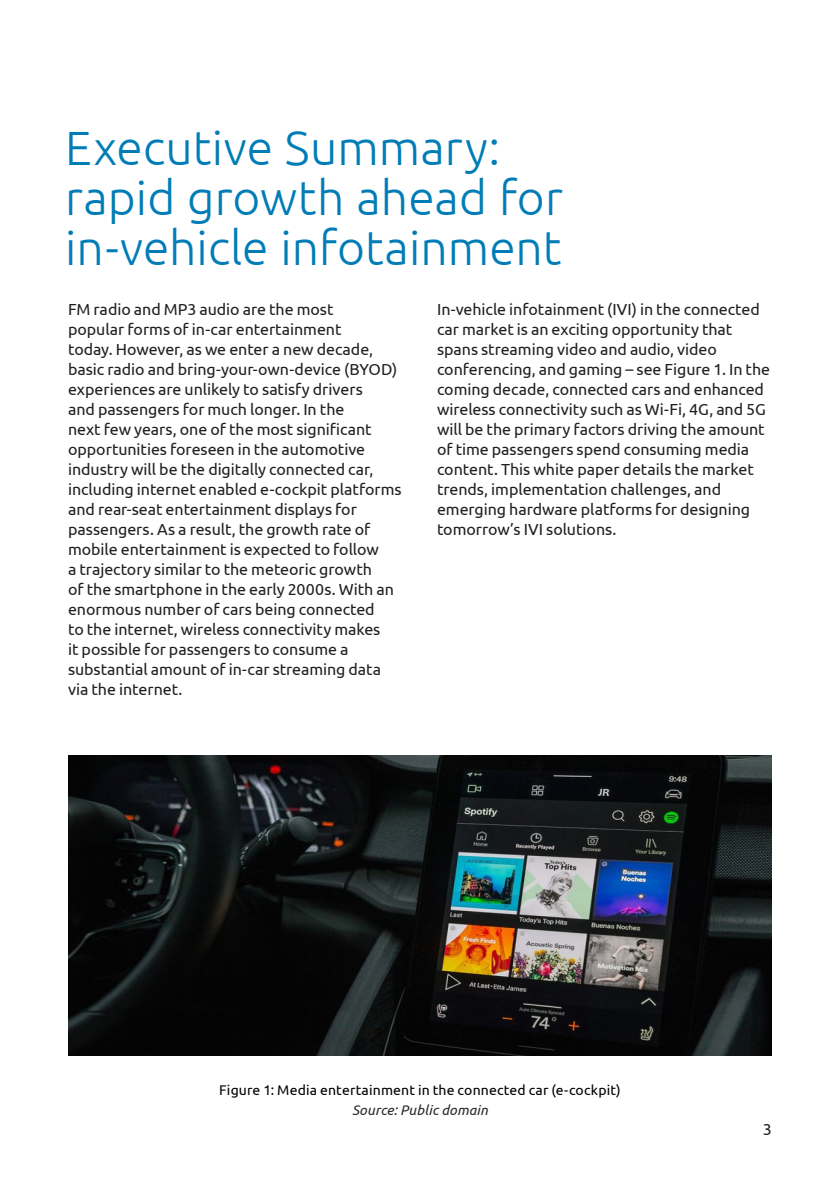
<style>
.page{position:relative;width:840px;height:1191px;background:#fff}
.page>*{position:absolute;margin:0;border:0;box-sizing:border-box;transform-origin:0 0}
.t1{font:300 48px/50px "Ubuntu";color:#007cb6}
.body_copy{font:16px/20px "Ubuntu";letter-spacing:-.005em;color:#231f20}
.body_copy-2{font:14px/20px "Ubuntu";letter-spacing:.01em;color:#000;text-align:center}
.s1{font-style:italic;color:#2d292a}
</style>
<div class="page">
<img style="left:68px;top:755px;width:703px;height:300px">
<p class="t1" style="left:65px;top:121px;width:499px">Executive Summary: rapid growth ahead for in-vehicle infotainment</p>
<p class="body_copy" style="left:68px;top:299px;width:335px">FM radio and MP3 audio are the most<br>popular forms of in-car entertainment<br>today. However, as we enter a new decade, basic radio and bring-your-own-device (BYOD) experiences are unlikely to satisfy drivers<br>and passengers for much longer. In the<br>next few years, one of the most significant opportunities foreseen in the automotive industry will be the digitally connected car, including internet enabled e-cockpit platforms and rear-seat entertainment displays for passengers. As a result, the growth rate of mobile entertainment is expected to follow<br>a trajectory similar to the meteoric growth<br>of the smartphone in the early 2000s. With an enormous number of cars being connected<br>to the internet, wireless connectivity makes<br>it possible for passengers to consume a substantial amount of in-car streaming data via the internet.</p>
<p class="body_copy" style="left:437px;top:299px;width:334px">In-vehicle infotainment (IVI) in the connected car market is an exciting opportunity that spans streaming video and audio, video conferencing, and gaming – see Figure 1. In the coming decade, connected cars and enhanced wireless connectivity such as Wi-Fi, 4G, and 5G will be the primary factors driving the amount of time passengers spend consuming media content. This white paper details the market trends, implementation challenges, and emerging hardware platforms for designing tomorrow’s IVI solutions.</p>
<p class="body_copy-2" style="left:219px;top:1079px;width:403px">Figure 1: Media entertainment in the connected car (e-cockpit)<br><span class="s1">Source: Public domain</span></p>
<p class="body_copy" style="left:762px;top:1119px;width:11px">3</p>
</div>
